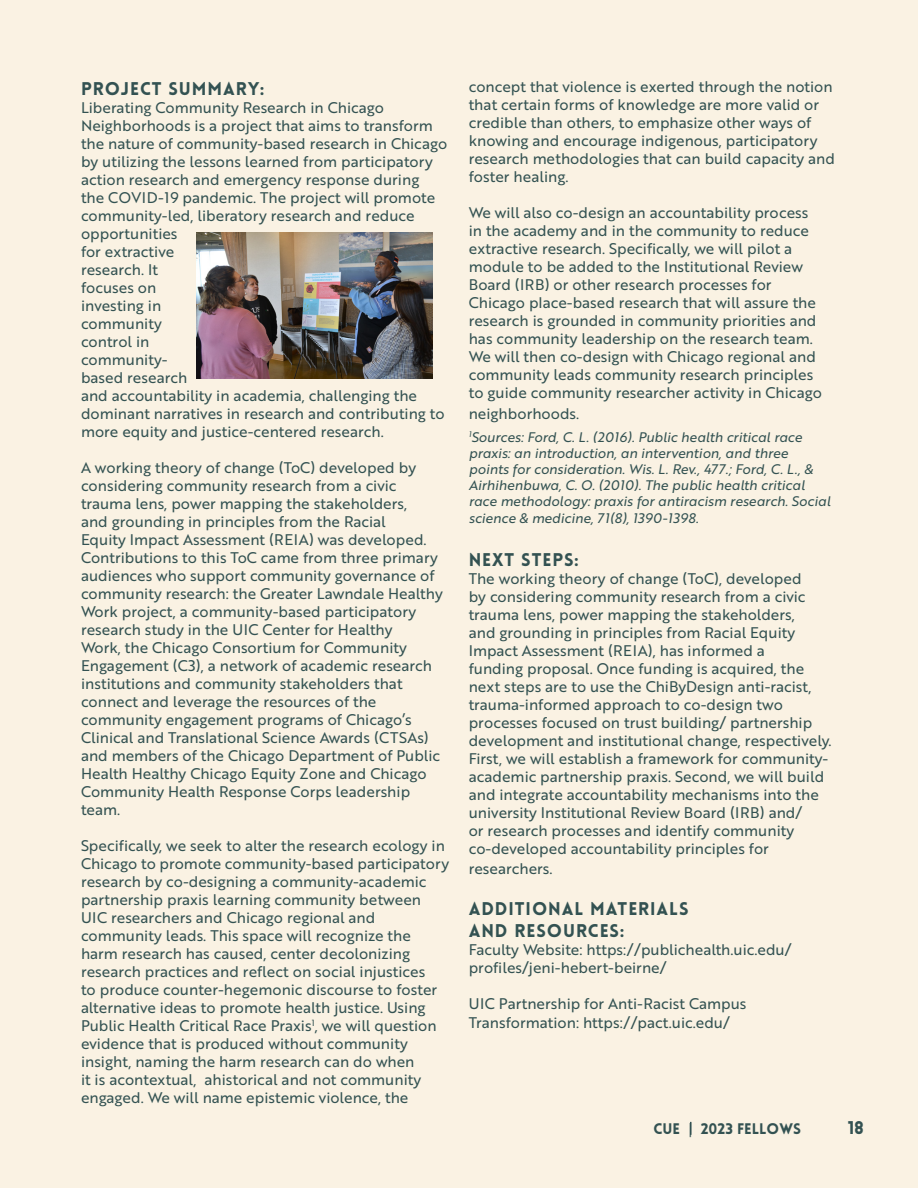
<style>
.page{position:relative;width:918px;height:1188px;background:#faf2e3}
.page>*{position:absolute;margin:0;border:0;box-sizing:border-box;transform-origin:0 0}
.t1{font:900 18px "Lovelo";letter-spacing:.05em;color:#335252}
.t2{font:15px/18px "Brother 1816 Regular";color:#335252}
.t3{font:900 15px "Lovelo";color:#335252}
.t4{font:13.5px/16.2px "Brother 1816 Regular Italic";color:#335252}
</style>
<div class="page">
<svg style="left:690px;top:1122px;width:2px;height:13px"></svg>
<img style="left:197px;top:233px;width:235px;height:146px">
<p class="t1" style="left:81px;top:77px;width:185px">PROJECT SUMMARY:</p>
<p class="t2" style="left:81px;top:98px;width:368px">Liberating Community Research in Chicago<br>Neighborhoods is a project that aims to transform the nature of community-based research in Chicago by utilizing the lessons learned from participatory action research and emergency response during<br>the COVID-19 pandemic. The project will promote community-led, liberatory research and reduce opportunities<br>for extractive<br>research. It<br>focuses on<br>investing in<br>community<br>control in<br>community-<br>based research<br>and accountability in academia, challenging the dominant narratives in research and contributing to more equity and justice-centered research.</p>
<p class="t2" style="left:81px;top:458px;width:363px">A working theory of change (ToC) developed by considering community research from a civic trauma lens, power mapping the stakeholders,<br>and grounding in principles from the Racial<br>Equity Impact Assessment (REIA) was developed.<br>Contributions to this ToC came from three primary audiences who support community governance of community research: the Greater Lawndale Healthy Work project, a community-based participatory research study in the UIC Center for Healthy<br>Work, the Chicago Consortium for Community Engagement (C3), a network of academic research institutions and community stakeholders that connect and leverage the resources of the community engagement programs of Chicago’s Clinical and Translational Science Awards (CTSAs) and members of the Chicago Department of Public Health Healthy Chicago Equity Zone and Chicago Community Health Response Corps leadership team.</p>
<p class="t2" style="left:81px;top:836px;width:370px">Specifically, we seek to alter the research ecology in Chicago to promote community-based participatory research by co-designing a community-academic partnership praxis learning community between UIC researchers and Chicago regional and community leads. This space will recognize the harm research has caused, center decolonizing research practices and reflect on social injustices<br>to produce counter-hegemonic discourse to foster alternative ideas to promote health justice. Using Public Health Critical Race Praxis<sup>1</sup>, we will question evidence that is produced without community insight, naming the harm research can do when<br>it is acontextual, ahistorical and not community engaged. We will name epistemic violence, the</p>
<p class="t2" style="left:469px;top:77px;width:368px">concept that violence is exerted through the notion that certain forms of knowledge are more valid or credible than others, to emphasize other ways of knowing and encourage indigenous, participatory research methodologies that can build capacity and foster healing.</p>
<p class="t2" style="left:469px;top:203px;width:355px">We will also co-design an accountability process in the academy and in the community to reduce extractive research. Specifically, we will pilot a module to be added to the Institutional Review Board (IRB) or other research processes for Chicago place-based research that will assure the research is grounded in community priorities and has community leadership on the research team.<br>We will then co-design with Chicago regional and community leads community research principles to guide community researcher activity in Chicago</p>
<p class="t2" style="left:469px;top:404px;width:112px">neighborhoods.</p>
<p class="t4" style="left:469px;top:428px;width:363px"><sup>1</sup>Sources: Ford, C. L. (2016). Public health critical race praxis: an introduction, an intervention, and three points for consideration. Wis. L. Rev., 477.; Ford, C. L., &amp; Airhihenbuwa, C. O. (2010). The public health critical race methodology: praxis for antiracism research. Social science &amp; medicine, 71(8), 1390-1398.</p>
<p class="t1" style="left:469px;top:548px;width:112px">NEXT STEPS:</p>
<p class="t2" style="left:469px;top:569px;width:364px">The working theory of change (ToC), developed<br>by considering community research from a civic trauma lens, power mapping the stakeholders,<br>and grounding in principles from Racial Equity Impact Assessment (REIA), has informed a<br>funding proposal. Once funding is acquired, the next steps are to use the ChiByDesign anti-racist, trauma-informed approach to co-design two processes focused on trust building/ partnership development and institutional change, respectively.<br>First, we will establish a framework for community&shy;academic partnership praxis. Second, we will build and integrate accountability mechanisms into the university Institutional Review Board (IRB) and/<br>or research processes and identify community co-developed accountability principles for</p>
<p class="t2" style="left:469px;top:859px;width:85px">researchers.</p>
<p class="t1" style="left:469px;top:897px;width:221px">ADDITIONAL MATERIALS</p>
<p class="t1" style="left:469px;top:919px;width:157px">AND RESOURCES:</p>
<p class="t2" style="left:469px;top:940px;width:324px">Faculty Website: https://publichealth.uic.edu/ profiles/jeni-hebert-beirne/</p>
<p class="t2" style="left:469px;top:993px;width:279px;line-height:19.8px">UIC Partnership for Anti-Racist Campus<br>Transformation: https://pact.uic.edu/</p>
<p class="t3" style="left:653px;top:1119px;width:149px">CUE | 2023 FELLOWS</p>
<p class="t1" style="left:848px;top:1116px;width:18px">18</p>
</div>
